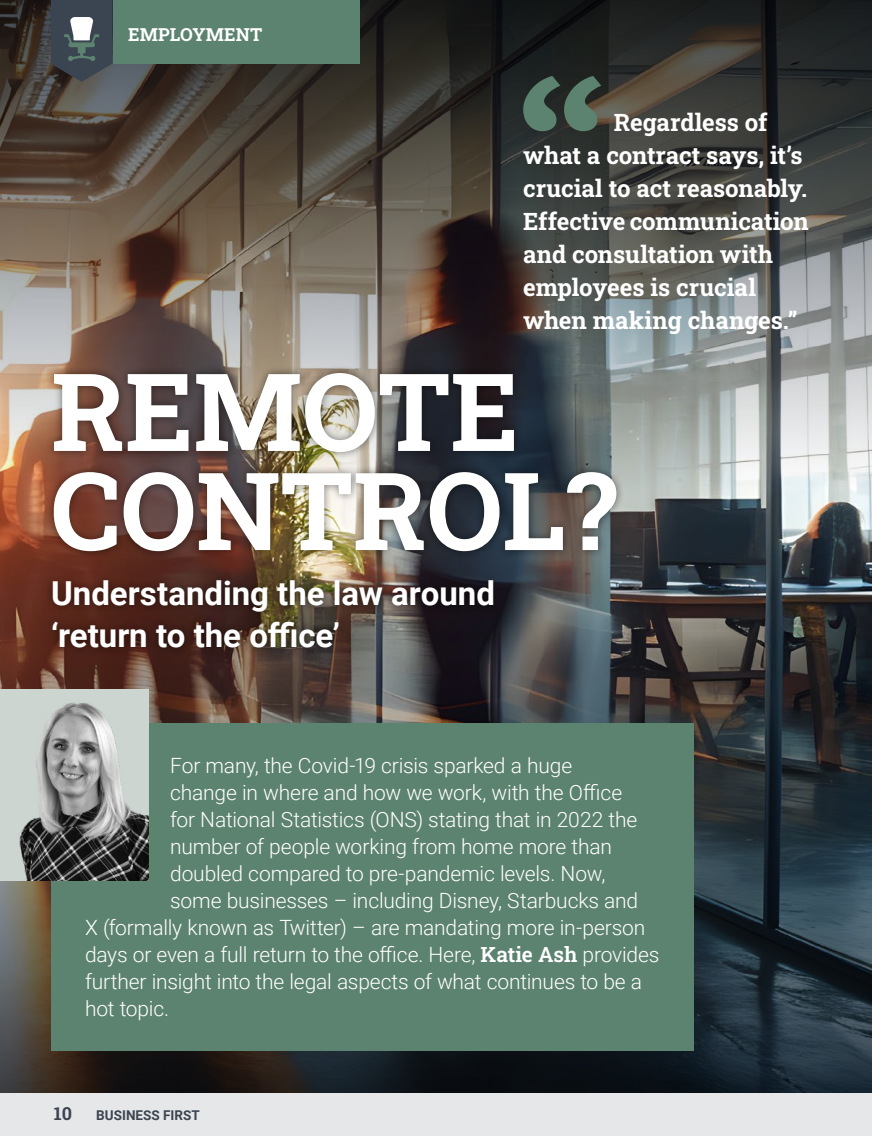
<style>
.page{position:relative;width:872px;height:1136px;background:#fff}
.page>*{position:absolute;margin:0;border:0;box-sizing:border-box;transform-origin:0 0}
.t1{font:108px/99px "Roboto Slab";letter-spacing:-.005em;color:#fff}
.t2{font:700 33px/42px "Roboto";color:#fff}
.t3{font:24px/33px "Roboto Slab";letter-spacing:-.005em;color:#fff}
.t4{font:300 21px "Roboto";letter-spacing:-.01em;color:#fff}
.t5{font:18px "Roboto Slab";color:#fff}
.t6{font:18px "Roboto Slab";color:#3b4551}
.t7{font:700 13.5px "Roboto";color:#3b4551}
.s1{font-family:"Roboto Slab";font-weight:400}
</style>
<div class="page">
<img style="left:0;top:486px;width:872px;height:67px">
<img style="left:0;top:0;width:872px;height:486px">
<svg style="left:0;top:553px;width:872px;height:540px"></svg>
<svg style="left:523px;top:76px;width:78px;height:55px"></svg>
<div style="left:0;top:1093px;width:872px;height:42px;background:#e6e7e8"></div>
<svg style="left:51px;top:0;width:62px;height:82px"></svg>
<div style="left:113px;top:0;width:246px;height:64px;background:#5c8270"></div>
<div style="left:45px;top:364px;width:579px;height:291px;background:#000;opacity:.5"></div>
<div style="left:51px;top:722px;width:642px;height:328px;background:#5c8270"></div>
<img style="left:0;top:689px;width:149px;height:191px">
<p class="t5" style="left:128px;top:22px;width:135px">EMPLOYMENT</p>
<p class="t3" style="left:523px;top:105px;width:287px;text-indent:91px">Regardless of what a contract says, it’s crucial to act reasonably.<br>Effective communication and consultation with employees is crucial when making changes.”</p>
<h1 class="t1" style="left:51px;top:359px;width:567px">REMOTE<br>CONTROL?</h1>
<h2 class="t2" style="left:51px;top:570px;width:445px">Understanding the law around ‘return to the office’</h2>
<p class="t4" style="left:170px;top:750px;width:403px">For many, the Covid-19 crisis sparked a huge</p>
<p class="t4" style="left:170px;top:777px;width:453px">change in where and how we work, with the Office</p>
<p class="t4" style="left:170px;top:804px;width:468px">for National Statistics (ONS) stating that in 2022 the</p>
<p class="t4" style="left:170px;top:831px;width:443px">number of people working from home more than</p>
<p class="t4" style="left:170px;top:858px;width:437px">doubled compared to pre-pandemic levels. Now,</p>
<p class="t4" style="left:170px;top:885px;width:469px">some businesses – including Disney, Starbucks and</p>
<p class="t4" style="left:85px;top:912px;width:562px">X (formally known as Twitter) – are mandating more in-person</p>
<p class="t4" style="left:85px;top:939px;width:576px">days or even a full return to the office. Here, <span class="s1">Katie Ash</span> provides</p>
<p class="t4" style="left:85px;top:966px;width:558px">further insight into the legal aspects of what continues to be a</p>
<p class="t4" style="left:85px;top:993px;width:85px">hot topic.</p>
<p class="t6" style="left:54px;top:1100px;width:20px">10</p>
<p class="t7" style="left:96px;top:1105px;width:105px">BUSINESS FIRST</p>
</div>
